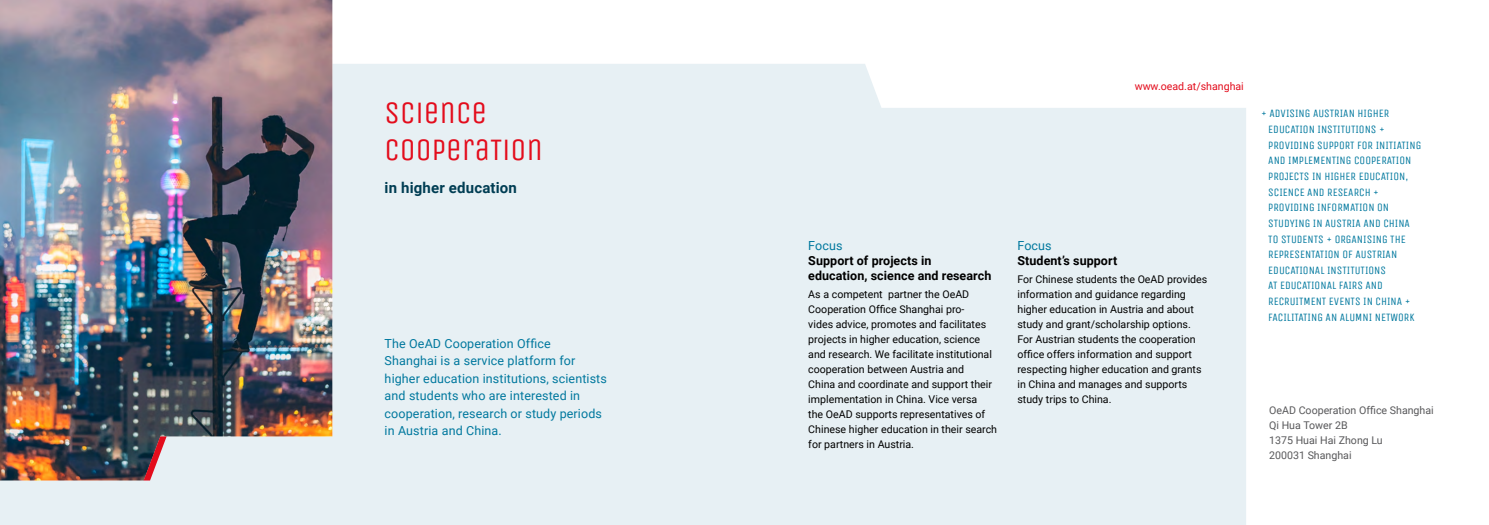
<style>
.page{position:relative;width:1489px;height:525px;background:#fff}
.page>*{position:absolute;margin:0;border:0;box-sizing:border-box;transform-origin:0 0}
.t1{font:31.25px/37.5px "Unica One";color:#e30c1c}
.t2{font:700 15px "Roboto";letter-spacing:.01em;color:#003d53}
.t3{font:12.5px/17.5px "Roboto";letter-spacing:.01em;color:#00789e}
.t4{font:700 12.5px/15px "Roboto";letter-spacing:.005em;color:#000}
.t5{font:11.25px/15.6px "Unica One";color:#00789e}
.t6{font:10.62px/15px "Roboto";color:#000}
.t7{font:10.62px/15px "Roboto";color:#58585a}
.t8{font:10.62px "Roboto";color:#e30c1c}
</style>
<div class="page">
<div style="left:0;top:64px;width:1245px;height:460px;background:#e7f0f4"></div>
<img style="left:0;top:0;width:332px;height:480px">
<svg style="left:144px;top:436px;width:23px;height:44px"></svg>
<h1 class="t1" style="left:384px;top:93px;width:160px">SCIENCE<br>COOPERATION</h1>
<h2 class="t2" style="left:384px;top:177px;width:134px">in higher education</h2>
<p class="t3" style="left:384px;top:334px;width:224px">The OeAD Cooperation Office<br>Shanghai is a service platform for higher education institutions, scientists and students who are interested in cooperation, research or study periods in Austria and China.</p>
<p class="t3" style="left:808px;top:236px;width:36px">Focus</p>
<p class="t4" style="left:808px;top:252px;width:184px">Support of projects in education, science and research</p>
<p class="t6" style="left:808px;top:286px;width:190px">As a competent partner the OeAD Cooperation Office Shanghai pro-<br>vides advice, promotes and facilitates projects in higher education, science and research. We facilitate institutional cooperation between Austria and<br>China and coordinate and support their implementation in China. Vice versa<br>the OeAD supports representatives of Chinese higher education in their search for partners in Austria.</p>
<p class="t8" style="left:1134px;top:79px;width:111px">www.oead.at/shanghai</p>
<p class="t3" style="left:1017px;top:236px;width:36px">Focus</p>
<p class="t4" style="left:1017px;top:252px;width:101px">Student’s support</p>
<p class="t6" style="left:1017px;top:271px;width:191px">For Chinese students the OeAD provides information and guidance regarding higher education in Austria and about study and grant/scholarship options.<br>For Austrian students the cooperation office offers information and support respecting higher education and grants in China and manages and supports study trips to China.</p>
<p class="t5" style="left:1268px;top:106px;width:154px;text-indent:-7px">+ ADVISING AUSTRIAN HIGHER<br>EDUCATION INSTITUTIONS +<br>PROVIDING SUPPORT FOR INITIATING<br>AND IMPLEMENTING COOPERATION<br>PROJECTS IN HIGHER EDUCATION,<br>SCIENCE AND RESEARCH +<br>PROVIDING INFORMATION ON<br>STUDYING IN AUSTRIA AND CHINA<br>TO STUDENTS + ORGANISING THE<br>REPRESENTATION OF AUSTRIAN<br>EDUCATIONAL INSTITUTIONS<br>AT EDUCATIONAL FAIRS AND<br>RECRUITMENT EVENTS IN CHINA +<br>FACILITATING AN ALUMNI NETWORK</p>
<p class="t7" style="left:1269px;top:402px;width:166px">OeAD Cooperation Office Shanghai<br>Qi Hua Tower 2B<br>1375 Huai Hai Zhong Lu<br>200031 Shanghai</p>
</div>
